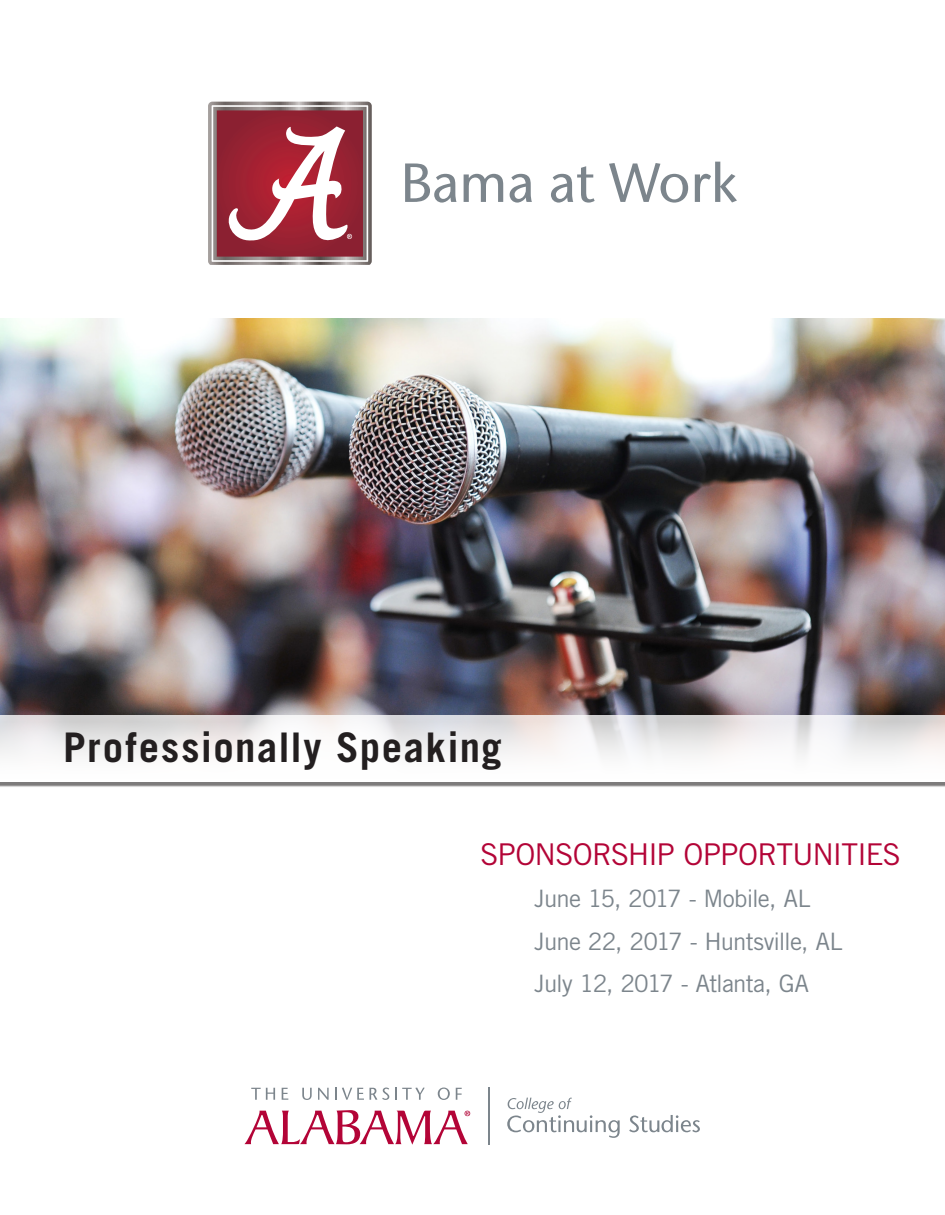
<style>
.page{position:relative;width:945px;height:1215px;background:#fff}
.page>*{position:absolute;margin:0;border:0;box-sizing:border-box;transform-origin:0 0}
.t1{font:700 40.8px "Trade Gothic";letter-spacing:.035em;color:#231f20}
.t2{font:30px "Trade Gothic";letter-spacing:-.035em;color:#b30437}
.t3{font:24px "Trade Gothic";letter-spacing:-.035em;color:#7c858c}
</style>
<div class="page">
<img style="left:0;top:318px;width:945px;height:397px">
<div style="left:0;top:718px;width:945px;height:69px;background:#231f20;opacity:.75"></div>
<svg style="left:0;top:715px;width:945px;height:67px;fill:#f7f6f6"></svg>
<svg style="left:244px;top:1110px;width:226px;height:35px"></svg>
<svg style="left:251px;top:1088px;width:24px;height:12px"></svg>
<svg style="left:282px;top:1088px;width:6px;height:12px"></svg>
<svg style="left:302px;top:1088px;width:10px;height:12px"></svg>
<svg style="left:318px;top:1088px;width:11px;height:12px"></svg>
<svg style="left:335px;top:1088px;width:54px;height:12px"></svg>
<svg style="left:395px;top:1088px;width:30px;height:12px"></svg>
<svg style="left:438px;top:1088px;width:12px;height:12px"></svg>
<svg style="left:456px;top:1088px;width:6px;height:12px"></svg>
<svg style="left:507px;top:1098px;width:113px;height:40px"></svg>
<svg style="left:629px;top:1115px;width:71px;height:17px"></svg>
<hr style="left:488px;top:1087px;width:1px;height:57px;background:#7c858c">
<svg style="left:208px;top:102px;width:164px;height:163px"></svg>
<svg style="left:405px;top:163px;width:52px;height:40px"></svg>
<svg style="left:464px;top:174px;width:39px;height:28px"></svg>
<svg style="left:510px;top:174px;width:22px;height:29px"></svg>
<svg style="left:551px;top:166px;width:44px;height:37px"></svg>
<svg style="left:609px;top:163px;width:79px;height:40px"></svg>
<svg style="left:695px;top:162px;width:42px;height:40px"></svg>
<p class="t1" style="left:63px;top:722px;width:440px">Professionally Speaking</p>
<p class="t2" style="left:480px;top:836px;width:422px">SPONSORSHIP OPPORTUNITIES</p>
<p class="t3" style="left:534px;top:884px;width:278px">June 15, 2017 - Mobile, AL</p>
<p class="t3" style="left:534px;top:927px;width:310px">June 22, 2017 - Huntsville, AL</p>
<p class="t3" style="left:534px;top:969px;width:276px">July 12, 2017 - Atlanta, GA</p>
</div>
